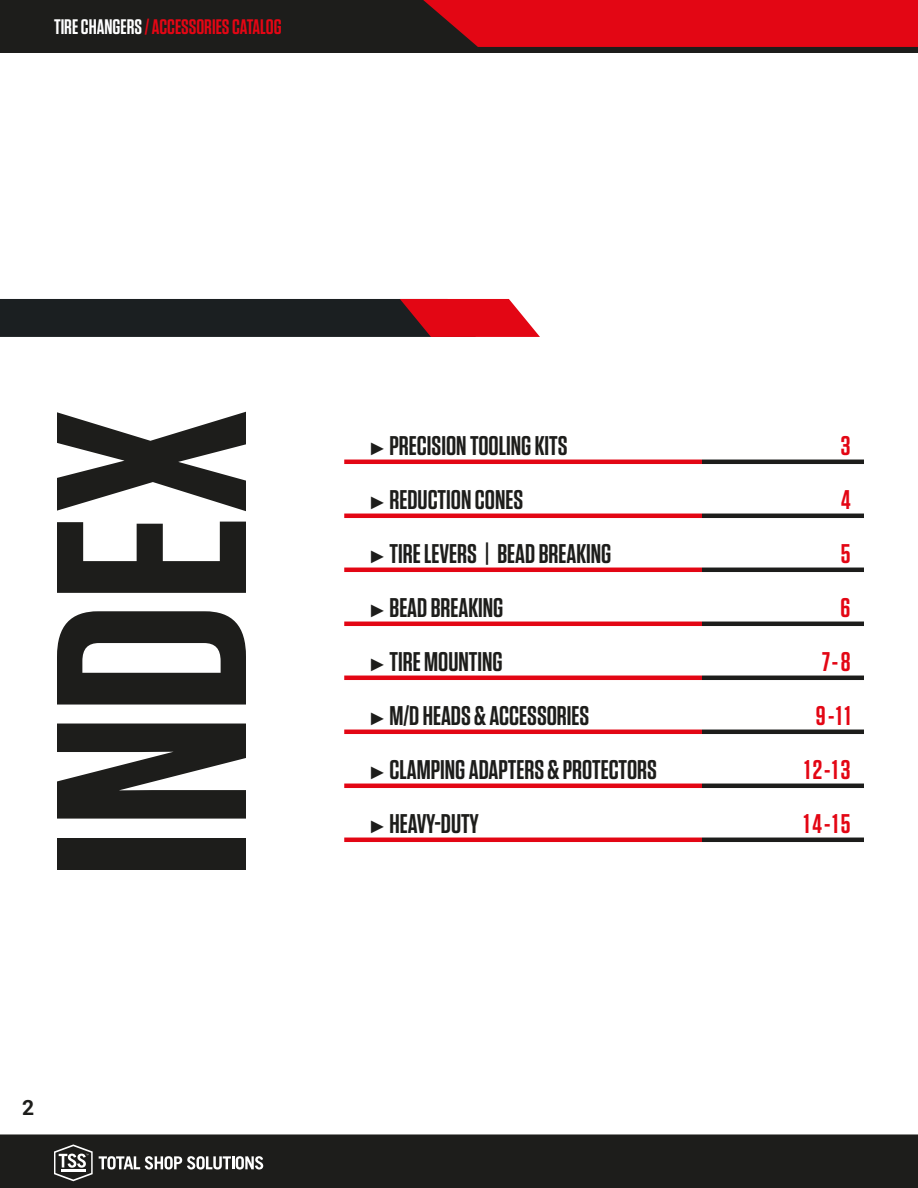
<style>
.page{position:relative;width:918px;height:1188px;background:#fff}
.page>*{position:absolute;margin:0;border:0;box-sizing:border-box;transform-origin:0 0}
.t1{font:600 270px "Tungsten";color:#1d1d1b;scale:1.1 1}
.t2{font:600 27px "Tungsten";color:#1d1d1b}
.index_table_page_num{font:600 27px "Tungsten";letter-spacing:.1em;color:#e30614}
.t3{font:600 21px "Tungsten";color:#e30614}
.t4{font:700 21px "Roboto";color:#1d1d1b}
.s1{color:#fff}
.s2{font-family:"Arial Narrow";font-weight:400;font-size:18px}
</style>
<div class="page">
<div style="left:0;top:1134px;width:918px;height:54px;background:#1d1d1b"></div>
<div style="left:0;top:0;width:918px;height:53px;background:#1d1d1b"></div>
<svg style="left:423px;top:0;width:495px;height:47px;background:#d60714"></svg>
<svg style="left:99px;top:1156px;width:164px;height:14px"></svg>
<svg style="left:54px;top:1144px;width:39px;height:37px"></svg>
<hr style="left:62px;top:1169px;width:24px;height:3px;background:#fff">
<svg style="left:0;top:299px;width:540px;height:38px;background:#491f24"></svg>
<hr style="left:702px;top:460px;width:162px;height:4px;background:#1d1d1b">
<hr style="left:702px;top:514px;width:162px;height:4px;background:#1d1d1b">
<hr style="left:702px;top:568px;width:162px;height:4px;background:#1d1d1b">
<hr style="left:702px;top:622px;width:162px;height:4px;background:#1d1d1b">
<hr style="left:702px;top:676px;width:162px;height:4px;background:#1d1d1b">
<hr style="left:702px;top:730px;width:162px;height:4px;background:#1d1d1b">
<hr style="left:702px;top:784px;width:162px;height:4px;background:#1d1d1b">
<hr style="left:702px;top:838px;width:162px;height:4px;background:#1d1d1b">
<hr style="left:344px;top:514px;width:358px;height:4px;background:#e30614">
<hr style="left:344px;top:568px;width:358px;height:4px;background:#e30614">
<hr style="left:344px;top:622px;width:358px;height:4px;background:#e30614">
<hr style="left:344px;top:676px;width:358px;height:4px;background:#e30614">
<hr style="left:344px;top:730px;width:358px;height:4px;background:#e30614">
<hr style="left:344px;top:784px;width:358px;height:4px;background:#e30614">
<hr style="left:344px;top:838px;width:358px;height:4px;background:#e30614">
<hr style="left:344px;top:460px;width:358px;height:4px;background:#e30614">
<p class="t3" style="left:54px;top:16px;width:229px"><span class="s1">TIRE CHANGERS</span> / ACCESSORIES CATALOG</p>
<p class="t1" style="left:10px;top:879px;width:430px;rotate:-90deg">INDEX</p>
<p class="t4" style="left:22px;top:1093px;width:14px">2</p>
<p class="t2" style="left:371px;top:431px;width:198px"><span class="s2">►</span>PRECISION TOOLING KITS</p>
<p class="index_table_page_num" style="left:841px;top:431px;width:11px">3</p>
<p class="t2" style="left:371px;top:485px;width:153px"><span class="s2">►</span>REDUCTION CONES</p>
<p class="index_table_page_num" style="left:841px;top:485px;width:11px">4</p>
<p class="t2" style="left:371px;top:539px;width:242px"><span class="s2">►</span>TIRE LEVERS | BEAD BREAKING</p>
<p class="index_table_page_num" style="left:841px;top:539px;width:11px">5</p>
<p class="t2" style="left:371px;top:593px;width:134px"><span class="s2">►</span>BEAD BREAKING</p>
<p class="index_table_page_num" style="left:841px;top:593px;width:11px">6</p>
<p class="t2" style="left:371px;top:647px;width:133px"><span class="s2">►</span>TIRE MOUNTING</p>
<p class="index_table_page_num" style="left:822px;top:647px;width:30px">7-8</p>
<p class="t2" style="left:371px;top:701px;width:220px"><span class="s2">►</span>M/D HEADS &amp; ACCESSORIES</p>
<p class="index_table_page_num" style="left:816px;top:701px;width:36px">9-11</p>
<p class="t2" style="left:371px;top:755px;width:287px"><span class="s2">►</span>CLAMPING ADAPTERS &amp; PROTECTORS</p>
<p class="index_table_page_num" style="left:804px;top:755px;width:48px">12-13</p>
<p class="t2" style="left:371px;top:809px;width:109px"><span class="s2">►</span>HEAVY-DUTY</p>
<p class="index_table_page_num" style="left:804px;top:809px;width:48px">14-15</p>
</div>
